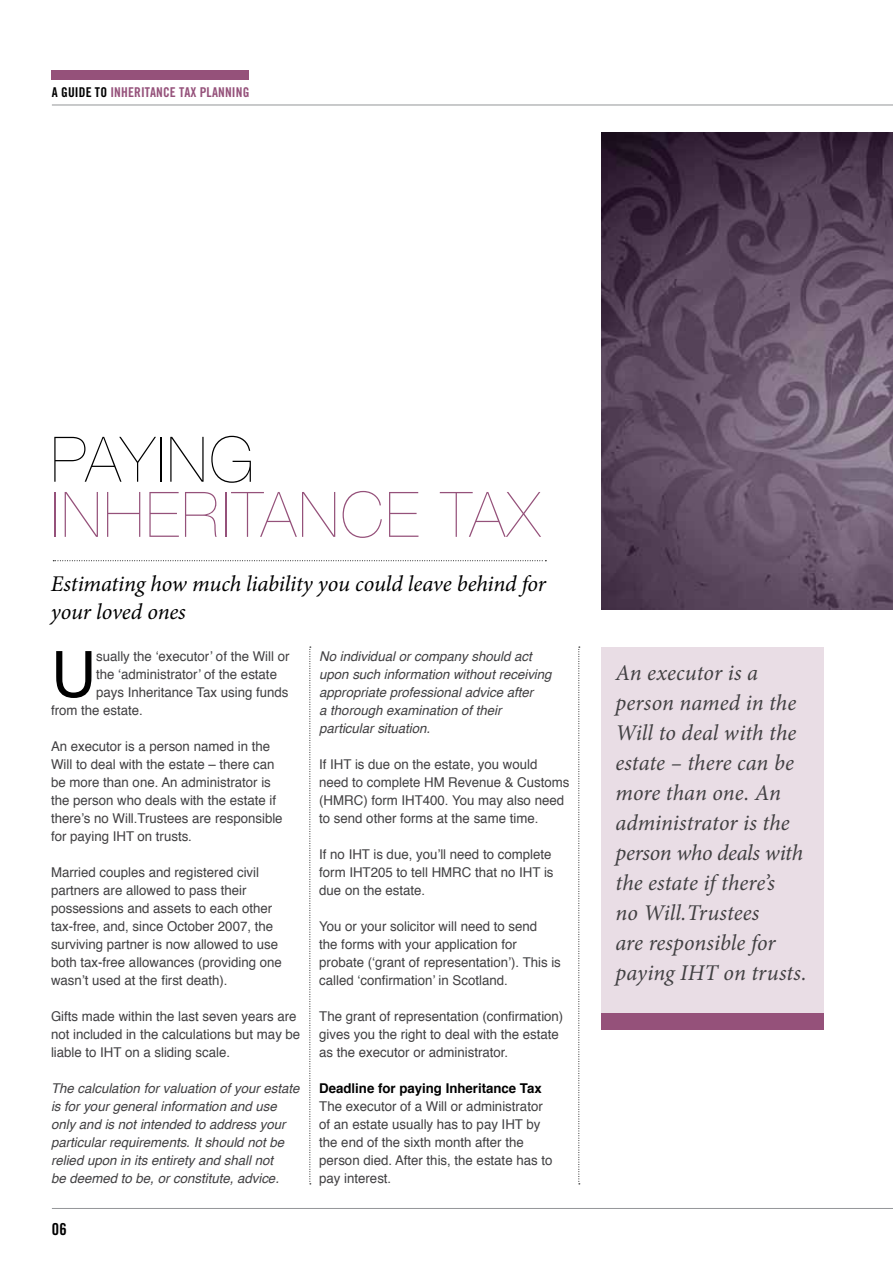
<style>
.page{position:relative;width:893px;height:1263px;background:#fff}
.page>*{position:absolute;margin:0;border:0;box-sizing:border-box;transform-origin:0 0}
.t1{font:63.75px "Helvetica";color:#000}
.t2{font:200 62.85px "Helvetica Neue";letter-spacing:.04em;color:#95517a}
.t3{font:200 62.85px "Helvetica Neue";color:#000}
.t4{font:italic 22.5px/30px "Minion Pro";color:#414042}
.t5{font:italic 22.5px/29px "Minion Pro";letter-spacing:-.01em;color:#000}
.t6{font:16.5px "Trade Gothic Bold Cond Twenty";color:#000}
.t7{font:13.5px/18px "Helvetica";color:#414042}
.t8{font:italic 13.5px/18px "Helvetica";color:#414042}
.t9{font:700 13.5px "Helvetica";color:#000}
.t10{font:13.5px "Trade Gothic Bold Cond Twenty";letter-spacing:.01em;color:#95517a}
.s1{color:#000}
</style>
<div class="page">
<hr style="left:52px;top:1208px;width:841px;height:1px;background:#939598">
<div style="left:51px;top:70px;width:198px;height:10px;background:#95517a"></div>
<hr style="left:52px;top:105px;width:841px;height:1px;background:#939598">
<div style="left:601px;top:648px;width:223px;height:374px;background:#e9dde5"></div>
<div style="left:601px;top:1013px;width:223px;height:17px;background:#95517a"></div>
<svg style="left:53px;top:560px;width:493px;height:1px"></svg>
<svg style="left:309px;top:647px;width:2px;height:537px"></svg>
<svg style="left:578px;top:647px;width:2px;height:537px"></svg>
<img style="left:601px;top:132px;width:292px;height:477px">
<p class="t10" style="left:52px;top:84px;width:199px"><span class="s1">A GUIDE TO</span> INHERITANCE TAX PLANNING</p>
<h2 class="t3" style="left:51px;top:423px;width:204px">PAYING</h2>
<h2 class="t2" style="left:51px;top:478px;width:33px">INHE</h2>
<h2 class="t2" style="left:182px;top:478px;width:157px">RITANCE</h2>
<h2 class="t2" style="left:441px;top:478px;width:100px">TAX</h2>
<h3 class="t5" style="left:51px;top:569px;width:497px">Estimating how much liability you could leave behind for your loved ones</h3>
<h1 class="t1" style="left:51px;top:625px;width:47px">U</h1>
<p class="t7" style="left:96px;top:647px;width:195px">sually the ‘executor’ of the Will or</p>
<p class="t8" style="left:319px;top:647px;width:234px">No individual or company should act upon such information without receiving appropriate professional advice after<br>a thorough examination of their particular situation.</p>
<p class="t7" style="left:319px;top:755px;width:252px">If IHT is due on the estate, you would need to complete HM Revenue &amp; Customs (HMRC) form IHT400. You may also need to send other forms at the same time.</p>
<p class="t7" style="left:319px;top:845px;width:236px">If no IHT is due, you’ll need to complete form IHT205 to tell HMRC that no IHT is due on the estate.</p>
<p class="t7" style="left:319px;top:917px;width:243px">You or your solicitor will need to send<br>the forms with your application for probate (‘grant of representation’). This is called ‘confirmation’ in Scotland.</p>
<p class="t7" style="left:319px;top:1007px;width:246px">The grant of representation (confirmation) gives you the right to deal with the estate as the executor or administrator.</p>
<p class="t9" style="left:319px;top:1077px;width:224px">Deadline for paying Inheritance Tax</p>
<p class="t7" style="left:319px;top:1097px;width:235px">The executor of a Will or administrator of an estate usually has to pay IHT by the end of the sixth month after the person died. After this, the estate has to pay interest.</p>
<p class="t7" style="left:96px;top:665px;width:182px">the ‘administrator’ of the estate</p>
<p class="t7" style="left:96px;top:683px;width:194px">pays Inheritance Tax using funds</p>
<p class="t7" style="left:51px;top:701px;width:93px">from the estate.</p>
<p class="t7" style="left:51px;top:737px;width:233px">An executor is a person named in the Will to deal with the estate – there can be more than one. An administrator is the person who deals with the estate if there’s no Will.Trustees are responsible for paying IHT on trusts.</p>
<p class="t7" style="left:51px;top:863px;width:232px">Married couples and registered civil partners are allowed to pass their possessions and assets to each other tax-free, and, since October 2007, the surviving partner is now allowed to use both tax-free allowances (providing one wasn’t used at the first death).</p>
<p class="t7" style="left:51px;top:1007px;width:251px">Gifts made within the last seven years are not included in the calculations but may be liable to IHT on a sliding scale.</p>
<p class="t8" style="left:51px;top:1079px;width:250px">The calculation for valuation of your estate is for your general information and use only and is not intended to address your particular requirements. It should not be relied upon in its entirety and shall not<br>be deemed to be, or constitute, advice.</p>
<p class="t6" style="left:52px;top:1219px;width:16px">06</p>
<h3 class="t4" style="left:615px;top:657px;width:193px">An executor is a person named in the<br>Will to deal with the estate – there can be more than one. An administrator is the person who deals with the estate if there’s<br>no Will.Trustees<br>are responsible for paying IHT on trusts.</h3>
</div>
